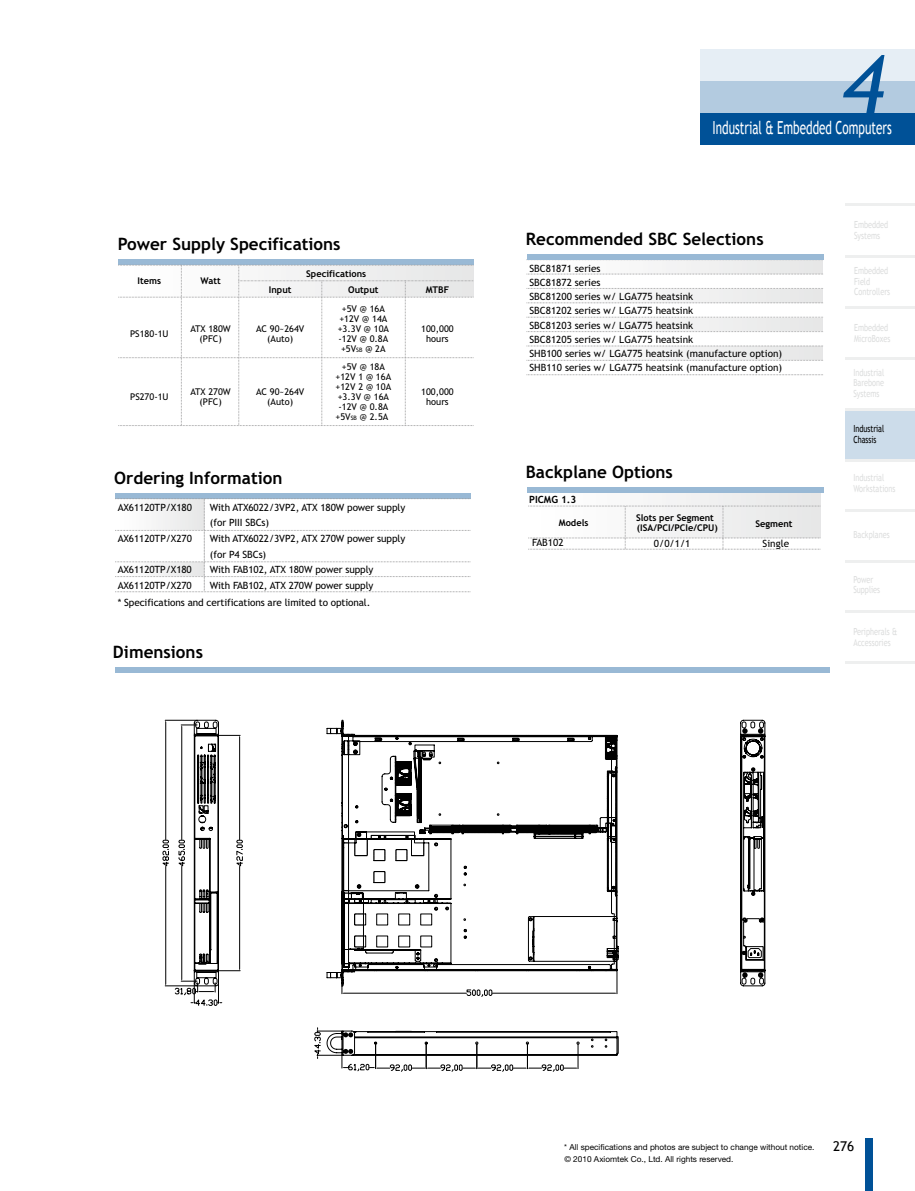
<style>
.page{position:relative;width:915px;height:1191px;background:#fff}
.page>*{position:absolute;margin:0;border:0;box-sizing:border-box;transform-origin:0 0}
.t1{font:italic 81px "Trebuchet MS";color:#005197}
.t2{font:18px "Trebuchet MS";color:#fff;scale:.65 1}
.t3{font:700 17.1px "Trebuchet MS";color:#000}
.t4{font:13.5px "Trebuchet MS";color:#000}
.t5{font:10.05px/14.2px "Trebuchet MS";color:#000}
.t6{font:700 10.05px "Trebuchet MS";color:#000}
.t7{font:9.75px/10.5px "Trebuchet MS";color:#dcdddd;scale:.75 1}
.t8{font:9.75px/10.5px "Trebuchet MS";color:#000;scale:.75 1}
.t9{font:9.3px/9.9px "Trebuchet MS";color:#000;text-align:center}
.t10{font:700 9.3px/10.1px "Trebuchet MS";color:#000}
.t11{font:8.25px "Helvetica Neue LT Std";color:#000}
.s1{font-size:6px}
</style>
<div class="page">
<div style="left:864px;top:1138px;width:8px;height:53px;background:#005197"></div>
<div style="left:699px;top:58px;width:215px;height:87px;background:#005197"></div>
<div style="left:699px;top:77px;width:215px;height:36px;background:#b3cbe0"></div>
<div style="left:699px;top:49px;width:215px;height:32px;background:#e6eef5"></div>
<div style="left:845px;top:409px;width:69px;height:50px;background:#ccdcea"></div>
<hr style="left:845px;top:204px;width:69px;height:2px;background:#eeefef">
<hr style="left:845px;top:255px;width:69px;height:2px;background:#eeefef">
<hr style="left:845px;top:509px;width:69px;height:3px;background:#eeefef">
<hr style="left:845px;top:560px;width:69px;height:2px;background:#eeefef">
<hr style="left:845px;top:610px;width:69px;height:3px;background:#eeefef">
<hr style="left:845px;top:661px;width:69px;height:2px;background:#eeefef">
<hr style="left:845px;top:459px;width:69px;height:2px;background:#eeefef">
<hr style="left:845px;top:408px;width:69px;height:2px;background:#eeefef">
<hr style="left:845px;top:357px;width:69px;height:2px;background:#eeefef">
<hr style="left:845px;top:306px;width:69px;height:2px;background:#eeefef">
<div style="left:119px;top:259px;width:355px;height:6px;background:#99b9d5"></div>
<div style="left:115px;top:493px;width:355px;height:5px;background:#99b9d5"></div>
<div style="left:115px;top:667px;width:714px;height:6px;background:#99b9d5"></div>
<svg style="left:118px;top:265px;width:355px;height:161px"></svg>
<div style="left:526px;top:260px;width:296px;height:115px;background:#f3f3f3"></div>
<div style="left:526px;top:274px;width:296px;height:14px;background:#fff"></div>
<svg style="left:526px;top:274px;width:296px;height:1px"></svg>
<svg style="left:526px;top:288px;width:296px;height:1px"></svg>
<div style="left:526px;top:303px;width:296px;height:14px;background:#fff"></div>
<svg style="left:526px;top:302px;width:296px;height:1px"></svg>
<svg style="left:526px;top:317px;width:296px;height:1px"></svg>
<div style="left:526px;top:331px;width:296px;height:15px;background:#fff"></div>
<div style="left:526px;top:360px;width:296px;height:15px;background:#fff"></div>
<svg style="left:526px;top:345px;width:296px;height:1px"></svg>
<svg style="left:526px;top:360px;width:296px;height:1px"></svg>
<svg style="left:526px;top:374px;width:296px;height:1px"></svg>
<svg style="left:526px;top:331px;width:296px;height:1px"></svg>
<div style="left:528px;top:493px;width:292px;height:45px;background:#f3f3f4"></div>
<svg style="left:528px;top:505px;width:292px;height:45px"></svg>
<svg style="left:194px;top:719px;width:571px;height:336px"></svg>
<svg style="left:162px;top:720px;width:416px;height:352px"></svg>
<svg style="left:115px;top:498px;width:355px;height:94px"></svg>
<div style="left:526px;top:254px;width:297px;height:6px;background:#99b9d5"></div>
<div style="left:526px;top:487px;width:297px;height:6px;background:#99b9d5"></div>
<h3 class="t3" style="left:118px;top:237px;width:224px">Power Supply Specifications</h3>
<p class="t10" style="left:138px;top:276px;width:25px">Items</p>
<p class="t9" style="left:130px;top:329px;width:40px">PS180-1U</p>
<p class="t10" style="left:200px;top:276px;width:22px">Watt</p>
<p class="t10" style="left:306px;top:269px;width:61px">Specifications</p>
<p class="t10" style="left:269px;top:285px;width:24px">Input</p>
<p class="t10" style="left:348px;top:286px;width:32px">Output</p>
<p class="t10" style="left:425px;top:286px;width:25px">MTBF</p>
<p class="t9" style="left:190px;top:324px;width:42px">ATX 180W (PFC)</p>
<p class="t9" style="left:256px;top:324px;width:50px">AC 90~264V (Auto)</p>
<p class="t9" style="left:337px;top:304px;width:53px">+5V @ 16A +12V @ 14A +3.3V @ 10A -12V @ 0.8A +5V<span class="s1">SB</span> @ 2A</p>
<p class="t9" style="left:421px;top:324px;width:34px">100,000 hours</p>
<p class="t9" style="left:190px;top:388px;width:42px">ATX 270W (PFC)</p>
<p class="t9" style="left:130px;top:393px;width:40px">PS270-1U</p>
<p class="t9" style="left:256px;top:388px;width:50px">AC 90~264V (Auto)</p>
<p class="t9" style="left:335px;top:363px;width:57px">+5V @ 18A +12V 1 @ 16A +12V 2 @ 10A +3.3V @ 16A -12V @ 0.8A +5V<span class="s1">SB</span> @ 2.5A</p>
<p class="t9" style="left:421px;top:388px;width:34px">100,000 hours</p>
<h3 class="t3" style="left:114px;top:471px;width:170px">Ordering Information</h3>
<p class="t5" style="left:118px;top:501px;width:76px">AX61120TP/X180</p>
<p class="t5" style="left:210px;top:500px;width:197px;line-height:15.6px">With ATX6022/3VP2, ATX 180W power supply (for PIII SBCs)</p>
<p class="t5" style="left:118px;top:532px;width:76px">AX61120TP/X270</p>
<p class="t5" style="left:210px;top:531px;width:197px;line-height:15.6px">With ATX6022/3VP2, ATX 270W power supply (for P4 SBCs)</p>
<p class="t5" style="left:118px;top:563px;width:76px">AX61120TP/X180</p>
<p class="t5" style="left:210px;top:563px;width:165px">With FAB102, ATX 180W power supply</p>
<p class="t5" style="left:118px;top:579px;width:76px">AX61120TP/X270</p>
<p class="t5" style="left:210px;top:579px;width:165px">With FAB102, ATX 270W power supply</p>
<p class="t5" style="left:118px;top:596px;width:254px">* Specifications and certifications are limited to optional.</p>
<h3 class="t3" style="left:113px;top:645px;width:91px">Dimensions</h3>
<h1 class="t1" style="left:841px;top:37px;width:44px">4</h1>
<h2 class="t2" style="left:712px;top:117px;width:277px">Industrial &amp; Embedded Computers</h2>
<h3 class="t3" style="left:525px;top:232px;width:239px">Recommended SBC Selections</h3>
<p class="t5" style="left:529px;top:262px;width:254px">SBC81871 series<br>SBC81872 series<br>SBC81200 series w/ LGA775 heatsink<br>SBC81202 series w/ LGA775 heatsink<br>SBC81203 series w/ LGA775 heatsink<br>SBC81205 series w/ LGA775 heatsink<br>SHB100 series w/ LGA775 heatsink (manufacture option)<br>SHB110 series w/ LGA775 heatsink (manufacture option)</p>
<h3 class="t3" style="left:525px;top:465px;width:149px">Backplane Options</h3>
<p class="t6" style="left:529px;top:496px;width:49px">PICMG 1.3</p>
<p class="t10" style="left:558px;top:518px;width:31px">Models</p>
<p class="t10" style="left:636px;top:513px;width:83px">Slots per Segment (ISA/PCI/PCIe/CPU)</p>
<p class="t10" style="left:755px;top:519px;width:39px">Segment</p>
<p class="t5" style="left:532px;top:536px;width:33px">FAB102</p>
<p class="t5" style="left:653px;top:537px;width:38px">0/0/1/1</p>
<p class="t5" style="left:762px;top:537px;width:28px">Single</p>
<p class="t7" style="left:853px;top:220px;width:47px">Embedded<br>Systems</p>
<p class="t7" style="left:853px;top:266px;width:50px">Embedded<br>Field<br>Controllers</p>
<p class="t7" style="left:853px;top:323px;width:50px">Embedded<br>MicroBoxes</p>
<p class="t7" style="left:853px;top:367px;width:43px;text-align:justify">Industrial Barebone Systems</p>
<p class="t8" style="left:853px;top:423px;width:43px">Industrial<br>Chassis</p>
<p class="t7" style="left:853px;top:473px;width:57px">Industrial<br>Workstations</p>
<p class="t7" style="left:853px;top:529px;width:50px">Backplanes</p>
<p class="t7" style="left:853px;top:574px;width:37px">Power<br>Supplies</p>
<p class="t7" style="left:853px;top:627px;width:60px">Peripherals &amp;<br>Accessories</p>
<p class="t11" style="left:564px;top:1141px;width:252px">* All specifications and photos are subject to change without notice.</p>
<h3 class="t4" style="left:832px;top:1138px;width:23px">276</h3>
<p class="t11" style="left:564px;top:1153px;width:170px">© 2010 Axiomtek Co., Ltd. All rights reserved.</p>
</div>
